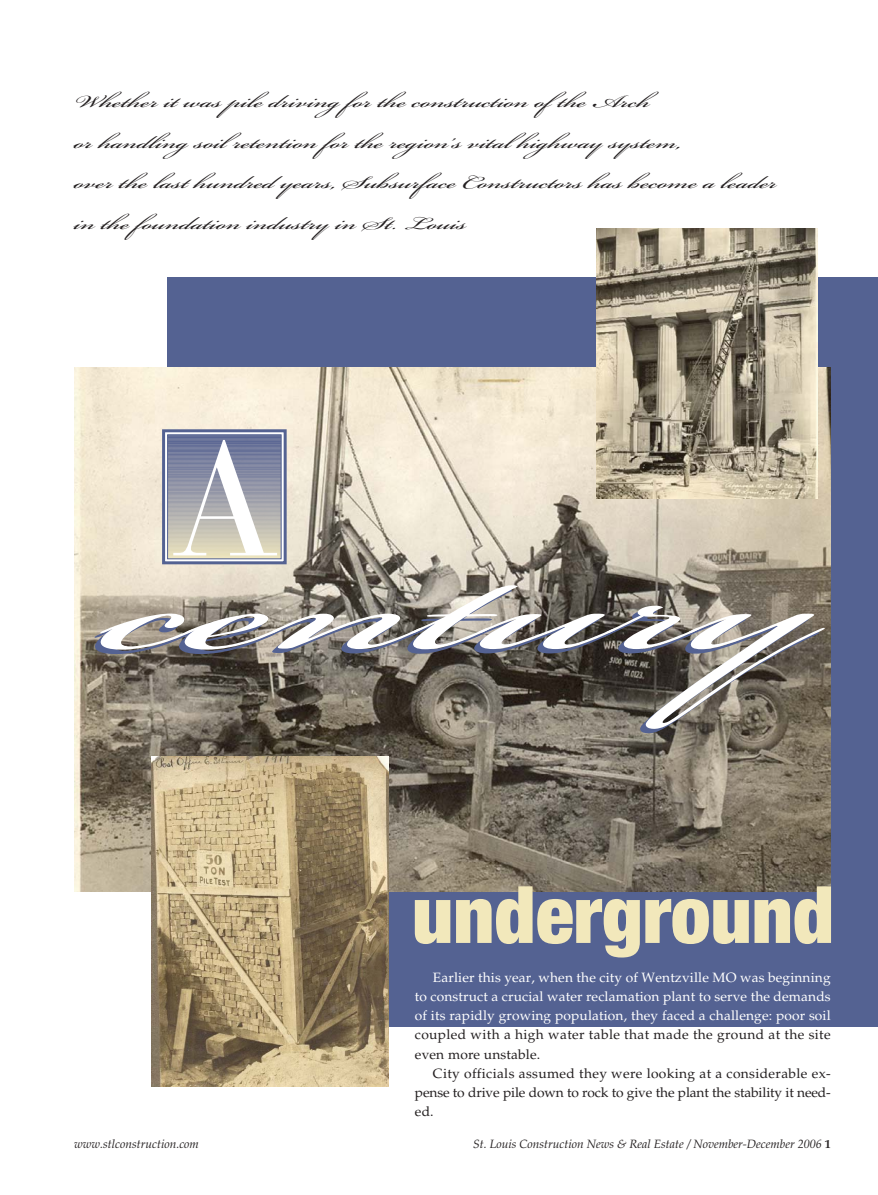
<style>
.page{position:relative;width:878px;height:1195px;background:#fff}
.page>*{position:absolute;margin:0;border:0;box-sizing:border-box;transform-origin:0 0}
.t1{font:199.95px "Bickham Script MM 400";color:#fff;scale:2 1}
.t2{font:160.35px "Bauer Bodoni";color:#fff}
.t3{font:900 condensed 79.2px "Helvetica Neue";color:#f2e8bb}
.t4{font:27px/40.5px "Bickham Script MM 400";color:#231f20;scale:1.5 1}
.t5{font:13.5px/19.2px "Palatino";letter-spacing:.01em;color:#231f20}
.t6{font:13.5px/19.2px "Palatino";letter-spacing:.01em;color:#fff;text-align:justify}
.t7{font:italic 12px "Palatino";color:#231f20}
.s1{font-weight:700;font-style:normal}
</style>
<div class="page">
<div style="left:167px;top:277px;width:711px;height:750px;background:#546292"></div>
<img style="left:74px;top:367px;width:756px;height:525px">
<img style="left:596px;top:228px;width:221px;height:270px">
<img style="left:152px;top:756px;width:236px;height:331px">
<hr style="left:168px;top:436px;width:113px;height:1px;background:#576493">
<hr style="left:168px;top:437px;width:113px;height:1px;background:#586493">
<hr style="left:168px;top:438px;width:113px;height:1px;background:#586593">
<hr style="left:168px;top:439px;width:113px;height:1px;background:#5a6693">
<hr style="left:168px;top:440px;width:113px;height:1px;background:#5b6794">
<hr style="left:168px;top:441px;width:113px;height:1px;background:#5c6894">
<hr style="left:168px;top:442px;width:113px;height:1px;background:#5c6894">
<hr style="left:168px;top:443px;width:113px;height:1px;background:#5e6995">
<hr style="left:168px;top:444px;width:113px;height:1px;background:#5f6b95">
<hr style="left:168px;top:445px;width:113px;height:1px;background:#606b96">
<hr style="left:168px;top:446px;width:113px;height:1px;background:#616c95">
<hr style="left:168px;top:447px;width:113px;height:1px;background:#626c96">
<hr style="left:168px;top:448px;width:113px;height:1px;background:#636e97">
<hr style="left:168px;top:449px;width:113px;height:1px;background:#646f97">
<hr style="left:168px;top:450px;width:113px;height:1px;background:#656f97">
<hr style="left:168px;top:451px;width:113px;height:1px;background:#667098">
<hr style="left:168px;top:452px;width:113px;height:1px;background:#677299">
<hr style="left:168px;top:453px;width:113px;height:1px;background:#687298">
<hr style="left:168px;top:454px;width:113px;height:1px;background:#697298">
<hr style="left:168px;top:455px;width:113px;height:1px;background:#6a7399">
<hr style="left:168px;top:456px;width:113px;height:1px;background:#6c7599">
<hr style="left:168px;top:457px;width:113px;height:1px;background:#6c759a">
<hr style="left:168px;top:458px;width:113px;height:1px;background:#6d769a">
<hr style="left:168px;top:459px;width:113px;height:1px;background:#6e779b">
<hr style="left:168px;top:460px;width:113px;height:1px;background:#6f789b">
<hr style="left:168px;top:461px;width:113px;height:1px;background:#71799c">
<hr style="left:168px;top:462px;width:113px;height:1px;background:#717a9b">
<hr style="left:168px;top:463px;width:113px;height:1px;background:#727b9c">
<hr style="left:168px;top:464px;width:113px;height:1px;background:#737b9c">
<hr style="left:168px;top:465px;width:113px;height:1px;background:#757d9d">
<hr style="left:168px;top:466px;width:113px;height:1px;background:#767d9d">
<hr style="left:168px;top:467px;width:113px;height:1px;background:#777e9e">
<hr style="left:168px;top:468px;width:113px;height:1px;background:#777f9e">
<hr style="left:168px;top:469px;width:113px;height:1px;background:#79809f">
<hr style="left:168px;top:470px;width:113px;height:1px;background:#7a819f">
<hr style="left:168px;top:471px;width:113px;height:1px;background:#7b829f">
<hr style="left:168px;top:472px;width:113px;height:1px;background:#7c829f">
<hr style="left:168px;top:473px;width:113px;height:1px;background:#7d84a0">
<hr style="left:168px;top:474px;width:113px;height:1px;background:#7e84a0">
<hr style="left:168px;top:475px;width:113px;height:1px;background:#8086a1">
<hr style="left:168px;top:476px;width:113px;height:1px;background:#8086a1">
<hr style="left:168px;top:477px;width:113px;height:1px;background:#8288a2">
<hr style="left:168px;top:478px;width:113px;height:1px;background:#8388a1">
<hr style="left:168px;top:479px;width:113px;height:1px;background:#848aa2">
<hr style="left:168px;top:480px;width:113px;height:1px;background:#858aa3">
<hr style="left:168px;top:481px;width:113px;height:1px;background:#868ba3">
<hr style="left:168px;top:482px;width:113px;height:1px;background:#888ca3">
<hr style="left:168px;top:483px;width:113px;height:1px;background:#898ea4">
<hr style="left:168px;top:484px;width:113px;height:1px;background:#8a8ea4">
<hr style="left:168px;top:485px;width:113px;height:1px;background:#8b8fa5">
<hr style="left:168px;top:486px;width:113px;height:1px;background:#8c90a4">
<hr style="left:168px;top:487px;width:113px;height:1px;background:#8e91a5">
<hr style="left:168px;top:488px;width:113px;height:1px;background:#8f92a5">
<hr style="left:168px;top:489px;width:113px;height:1px;background:#9093a6">
<hr style="left:168px;top:490px;width:113px;height:1px;background:#9194a6">
<hr style="left:168px;top:491px;width:113px;height:1px;background:#9396a7">
<hr style="left:168px;top:492px;width:113px;height:1px;background:#9396a7">
<hr style="left:168px;top:493px;width:113px;height:1px;background:#9598a7">
<hr style="left:168px;top:494px;width:113px;height:1px;background:#9598a8">
<hr style="left:168px;top:495px;width:113px;height:1px;background:#979aa8">
<hr style="left:168px;top:496px;width:113px;height:1px;background:#989ba9">
<hr style="left:168px;top:497px;width:113px;height:1px;background:#989ba8">
<hr style="left:168px;top:498px;width:113px;height:1px;background:#9a9ca9">
<hr style="left:168px;top:499px;width:113px;height:1px;background:#9a9da9">
<hr style="left:168px;top:500px;width:113px;height:1px;background:#9d9faa">
<hr style="left:168px;top:501px;width:113px;height:1px;background:#9d9faa">
<hr style="left:168px;top:502px;width:113px;height:1px;background:#9fa0aa">
<hr style="left:168px;top:503px;width:113px;height:1px;background:#a0a1ab">
<hr style="left:168px;top:504px;width:113px;height:1px;background:#a2a3ab">
<hr style="left:168px;top:505px;width:113px;height:1px;background:#a3a4ab">
<hr style="left:168px;top:506px;width:113px;height:1px;background:#a4a5ac">
<hr style="left:168px;top:507px;width:113px;height:1px;background:#a5a6ac">
<hr style="left:168px;top:508px;width:113px;height:1px;background:#a7a7ad">
<hr style="left:168px;top:509px;width:113px;height:1px;background:#a8a8ac">
<hr style="left:168px;top:510px;width:113px;height:1px;background:#a9aaad">
<hr style="left:168px;top:511px;width:113px;height:1px;background:#aaaaae">
<hr style="left:168px;top:512px;width:113px;height:1px;background:#ababae">
<hr style="left:168px;top:513px;width:113px;height:1px;background:#adadae">
<hr style="left:168px;top:514px;width:113px;height:1px;background:#afaeaf">
<hr style="left:168px;top:515px;width:113px;height:1px;background:#afaeae">
<hr style="left:168px;top:516px;width:113px;height:1px;background:#b1b0af">
<hr style="left:168px;top:517px;width:113px;height:1px;background:#b2b2b0">
<hr style="left:168px;top:518px;width:113px;height:1px;background:#b4b2b0">
<hr style="left:168px;top:519px;width:113px;height:1px;background:#b5b3b0">
<hr style="left:168px;top:520px;width:113px;height:1px;background:#b6b5b1">
<hr style="left:168px;top:521px;width:113px;height:1px;background:#b8b6b1">
<hr style="left:168px;top:522px;width:113px;height:1px;background:#b9b7b1">
<hr style="left:168px;top:523px;width:113px;height:1px;background:#bab8b1">
<hr style="left:168px;top:524px;width:113px;height:1px;background:#bcbab2">
<hr style="left:168px;top:525px;width:113px;height:1px;background:#bcbab2">
<hr style="left:168px;top:526px;width:113px;height:1px;background:#bfbcb3">
<hr style="left:168px;top:527px;width:113px;height:1px;background:#c0bdb3">
<hr style="left:168px;top:528px;width:113px;height:1px;background:#c1bfb3">
<hr style="left:168px;top:529px;width:113px;height:1px;background:#c2bfb3">
<hr style="left:168px;top:530px;width:113px;height:1px;background:#c4c1b4">
<hr style="left:168px;top:531px;width:113px;height:1px;background:#c5c2b4">
<hr style="left:168px;top:532px;width:113px;height:1px;background:#c7c3b4">
<hr style="left:168px;top:533px;width:113px;height:1px;background:#c8c4b4">
<hr style="left:168px;top:534px;width:113px;height:1px;background:#cac6b5">
<hr style="left:168px;top:535px;width:113px;height:1px;background:#cbc7b5">
<hr style="left:168px;top:536px;width:113px;height:1px;background:#cdc8b6">
<hr style="left:168px;top:537px;width:113px;height:1px;background:#cec9b5">
<hr style="left:168px;top:538px;width:113px;height:1px;background:#cecab6">
<hr style="left:168px;top:539px;width:113px;height:1px;background:#d1ccb6">
<hr style="left:168px;top:540px;width:113px;height:1px;background:#d3ceb6">
<hr style="left:168px;top:541px;width:113px;height:1px;background:#d4ceb7">
<hr style="left:168px;top:542px;width:113px;height:1px;background:#d5cfb7">
<hr style="left:168px;top:543px;width:113px;height:1px;background:#d7d1b7">
<hr style="left:168px;top:544px;width:113px;height:1px;background:#d9d3b8">
<hr style="left:168px;top:545px;width:113px;height:1px;background:#dad4b8">
<hr style="left:168px;top:546px;width:113px;height:1px;background:#dbd4b7">
<hr style="left:168px;top:547px;width:113px;height:1px;background:#ddd7b8">
<hr style="left:168px;top:548px;width:113px;height:1px;background:#dfd8b9">
<hr style="left:168px;top:549px;width:113px;height:1px;background:#e0d9b9">
<hr style="left:168px;top:550px;width:113px;height:1px;background:#e1dab8">
<hr style="left:168px;top:551px;width:113px;height:1px;background:#e3dbb9">
<hr style="left:168px;top:552px;width:113px;height:1px;background:#e5deba">
<hr style="left:168px;top:553px;width:113px;height:1px;background:#e6dfb9">
<hr style="left:168px;top:554px;width:113px;height:1px;background:#e7e0ba">
<hr style="left:168px;top:555px;width:113px;height:1px;background:#e9e1ba">
<hr style="left:168px;top:556px;width:113px;height:1px;background:#ede4ba">
<div style="left:163px;top:431px;width:122px;height:132px;border:4px solid #fff"></div>
<div style="left:162px;top:429px;width:124px;height:135px;border:3px solid #546292"></div>
<div style="left:167px;top:434px;width:114px;height:125px;border:1px solid #546292"></div>
<p class="t4" style="left:74px;top:77px;width:470px">Whether it was pile drivingfor the construction ofthe Arch<br>or handlingsoilretention for the region’s vitalhighway system,<br>over the last hundred years, Subsurface Constructors has become a leader in the foundation industry in St. Louis</p>
<h2 class="t2" style="left:172px;top:437px;width:108px">A</h2>
<h1 class="t1" style="left:106px;top:462px;width:358px">century</h1>
<h3 class="t3" style="left:412px;top:886px;width:423px">underground</h3>
<p class="t6" style="left:415px;top:969px;width:417px;text-indent:18px">Earlier this year, when the city of Wentzville MO was beginning to construct a crucial water reclamation plant to serve the demands of its rapidly growing population, they faced a challenge: poor soil</p>
<p class="t5" style="left:415px;top:1026px;width:417px">coupled with a high water table that made the ground at the site even more unstable.</p>
<p class="t5" style="left:415px;top:1065px;width:417px;text-align:justify;text-indent:18px">City officials assumed they were looking at a considerable ex&shy;pense to drive pile down to rock to give the plant the stability it need&shy;ed.</p>
<p class="t7" style="left:74px;top:1139px;width:126px">www.stlconstruction.com</p>
<p class="t7" style="left:473px;top:1139px;width:359px">St. Louis Construction News &amp; Real Estate / November-December 2006 <span class="s1">1</span></p>
</div>
